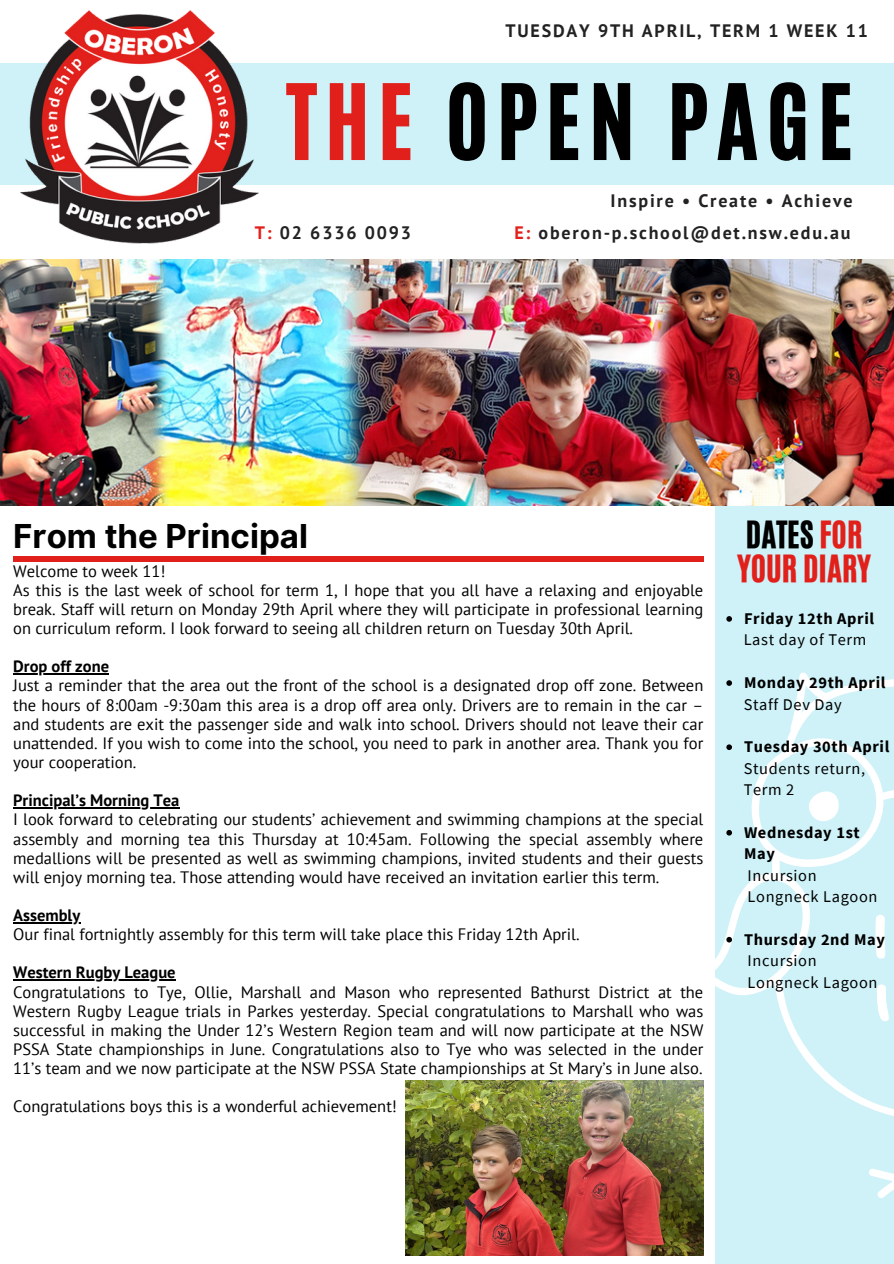
<style>
.page{position:relative;width:894px;height:1264px;background:#fff}
.page>*{position:absolute;margin:0;border:0;box-sizing:border-box;transform-origin:0 0}
.t1{font:87px "CA Generated";letter-spacing:.1em;color:#000}
.t2{font:700 33px "Inter";color:#000}
.t3{font:31.5px/33.8px "CA Generated";color:#e2201b}
.t4{font:700 18px "PT Sans";letter-spacing:.1em;color:#222}
.t5{font:16.5px/19.2px "PT Sans";color:#000;text-align:justify}
.t6{font:700 16.5px "PT Sans";color:#000}
.t7{font:16.35px "Source Sans Pro";letter-spacing:.04em;color:#000}
.t8{font:700 16.35px/21.3px "Source Sans Pro";letter-spacing:.04em;color:#000}
.s1{color:#e2201b}
.s2{color:#e1211c}
.s3{color:#000}
</style>
<div class="page">
<div style="left:715px;top:506px;width:178px;height:757px;background:#cef2f8"></div>
<img style="left:0;top:260px;width:893px;height:245px">
<svg style="left:869px;top:1167px;width:25px;height:46px"></svg>
<div style="left:0;top:63px;width:893px;height:121px;background:#cef2f8"></div>
<img style="left:13px;top:10px;width:252px;height:234px">
<div style="left:13px;top:556px;width:690px;height:6px;background:#e2201b"></div>
<img style="left:405px;top:1080px;width:298px;height:175px">
<hr style="left:13px;top:673px;width:96px;height:1px;background:#000">
<hr style="left:13px;top:807px;width:166px;height:1px;background:#000">
<hr style="left:13px;top:922px;width:67px;height:1px;background:#000">
<hr style="left:13px;top:979px;width:162px;height:1px;background:#000">
<svg style="left:726px;top:616px;width:5px;height:5px"></svg>
<svg style="left:699px;top:672px;width:194px;height:462px"></svg>
<p class="t4" style="left:505px;top:19px;width:364px">TUESDAY 9TH APRIL, TERM 1 WEEK 11</p>
<p class="t1" style="left:286px;top:59px;width:567px"><span class="s1">THE</span> OPEN PAGE</p>
<p class="t4" style="left:610px;top:189px;width:243px">Inspire • Create • Achieve</p>
<h3 class="t4" style="left:255px;top:221px;width:157px"><span class="s2">T:</span> 02 6336 0093</h3>
<h3 class="t4" style="left:514px;top:221px;width:337px"><span class="s2">E:</span> oberon-p.school@det.nsw.edu.au</h3>
<p class="t2" style="left:13px;top:516px;width:296px">From the Principal</p>
<h1 class="t5" style="left:13px;top:561px;width:154px">Welcome to week 11!</h1>
<h5 class="t5" style="left:13px;top:580px;width:691px">As this is the last week of school for term 1, I hope that you all have a relaxing and enjoyable break. Staff will return on Monday 29th April where they will participate in professional learning on curriculum reform. I look forward to seeing all children return on Tuesday 30th April.</h5>
<h5 class="t6" style="left:13px;top:655px;width:97px">Drop off zone</h5>
<h2 class="t5" style="left:13px;top:675px;width:691px">Just a reminder that the area out the front of the school is a designated drop off zone. Between the hours of 8:00am -9:30am this area is a drop off area only. Drivers are to remain in the car – and students are exit the passenger side and walk into school. Drivers should not leave their car unattended. If you wish to come into the school, you need to park in another area. Thank you for your cooperation.</h2>
<p class="t6" style="left:13px;top:789px;width:168px">Principal’s Morning Tea</p>
<p class="t5" style="left:13px;top:809px;width:691px">I look forward to celebrating our students’ achievement and swimming champions at the special assembly and morning tea this Thursday at 10:45am. Following the special assembly where medallions will be presented as well as swimming champions, invited students and their guests will enjoy morning tea. Those attending would have received an invitation earlier this term.</p>
<p class="t6" style="left:13px;top:904px;width:69px">Assembly</p>
<p class="t5" style="left:13px;top:924px;width:567px">Our final fortnightly assembly for this term will take place this Friday 12th April.</p>
<p class="t6" style="left:13px;top:961px;width:164px">Western Rugby League</p>
<p class="t5" style="left:13px;top:981px;width:691px">Congratulations to Tye, Ollie, Marshall and Mason who represented Bathurst District at the Western Rugby League trials in Parkes yesterday. Special congratulations to Marshall who was successful in making the Under 12’s Western Region team and will now participate at the NSW PSSA State championships in June. Congratulations also to Tye who was selected in the under 11’s team and we now participate at the NSW PSSA State championships at St Mary’s in June also.</p>
<p class="t5" style="left:13px;top:1096px;width:385px">Congratulations boys this is a wonderful achievement!</p>
<p class="t3" style="left:737px;top:517px;width:135px"><span class="s3">DATES</span> FOR<br>YOUR DIARY</p>
<p class="t8" style="left:743px;top:607px;width:132px">Friday 12th April</p>
<p class="t7" style="left:743px;top:629px;width:124px">Last day of Term</p>
<p class="t8" style="left:743px;top:671px;width:143px">Monday 29th April</p>
<p class="t7" style="left:743px;top:693px;width:99px">Staff Dev Day</p>
<p class="t8" style="left:743px;top:735px;width:147px">Tuesday 30th April</p>
<p class="t7" style="left:743px;top:757px;width:123px">Students return,</p>
<p class="t7" style="left:743px;top:779px;width:52px">Term 2</p>
<p class="t8" style="left:743px;top:821px;width:117px">Wednesday 1st<br>May</p>
<p class="t7" style="left:747px;top:864px;width:71px">Incursion</p>
<p class="t7" style="left:747px;top:885px;width:131px">Longneck Lagoon</p>
<p class="t8" style="left:743px;top:928px;width:142px">Thursday 2nd May</p>
<p class="t7" style="left:747px;top:950px;width:71px">Incursion</p>
<p class="t7" style="left:747px;top:971px;width:131px">Longneck Lagoon</p>
</div>
